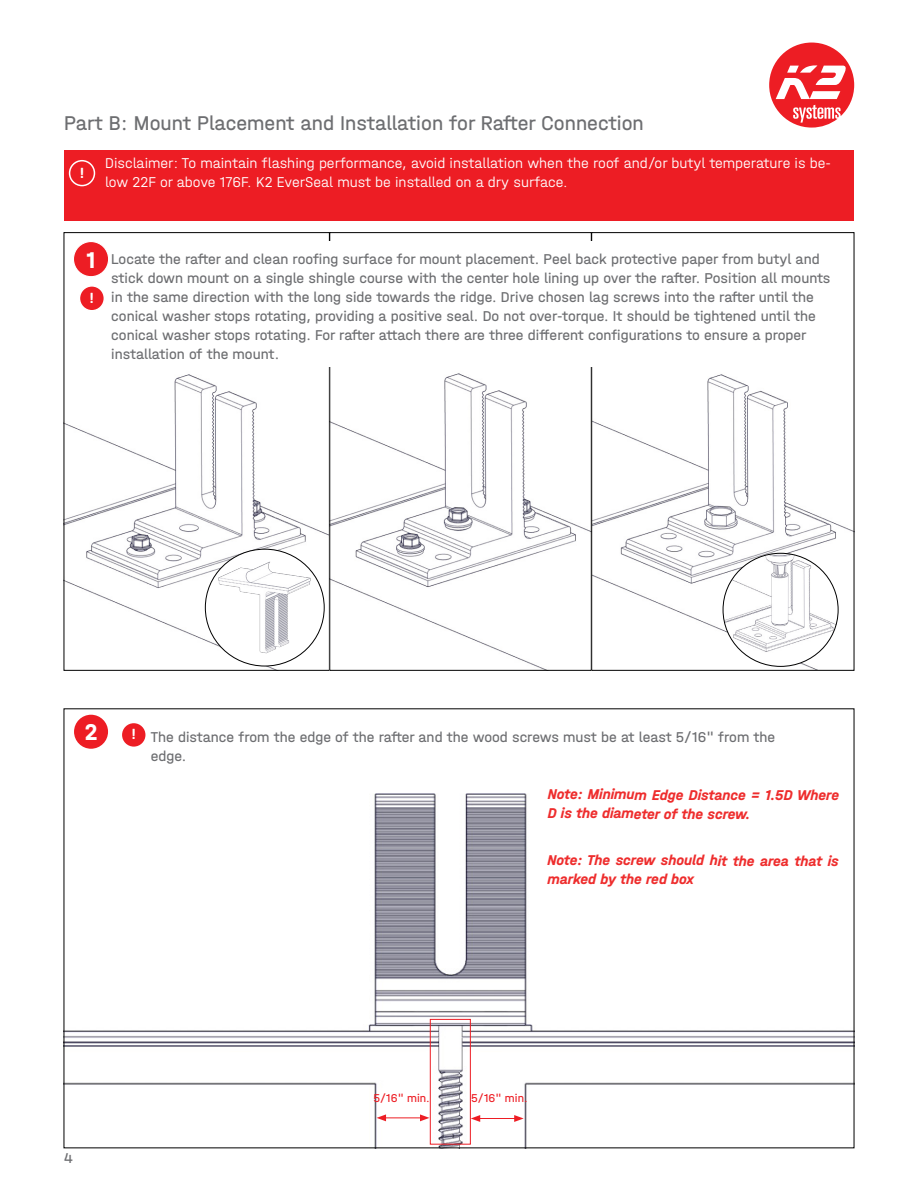
<style>
.page{position:relative;width:918px;height:1188px;background:#fff}
.page>*{position:absolute;margin:0;border:0;box-sizing:border-box;transform-origin:0 0}
.t1{font:24px "K2 Halvar Mittelschrift Bold";color:#fff}
.t2{font:21px "K2 Halvar Mittelschrift Regular";color:#6d6e71}
.t3{font:15px/19px "K2 Halvar Mittelschrift Regular";color:#6d6e71}
.t4{font:15px/19px "K2 Halvar Mittelschrift Light";color:#fff}
.t5{font:italic 15px/18.9px "K2 Halvar Mittelschrift Bold";color:#ee2d2d}
.t6{font:600 15px "K2 Geogrotesque";color:#fff}
.t7{font:12px "K2 Halvar Mittelschrift Regular";color:#ed1d24}
</style>
<div class="page">
<svg style="left:769px;top:43px;width:85px;height:85px"></svg>
<img style="left:593px;top:374px;width:259px;height:295px">
<div style="left:591px;top:232px;width:263px;height:439px;border:1px solid #000"></div>
<img style="left:66px;top:373px;width:523px;height:296px">
<div style="left:64px;top:232px;width:266px;height:439px;border:1px solid #000"></div>
<div style="left:73px;top:242px;width:36px;height:35px;background:#ed1d24;border-radius:50%"></div>
<div style="left:73px;top:241px;width:36px;height:36px;border:1px solid #fff;border-radius:50%"></div>
<img style="left:66px;top:793px;width:786px;height:353px">
<div style="left:74px;top:715px;width:34px;height:34px;background:#ed1d24;border-radius:50%"></div>
<div style="left:122px;top:723px;width:23px;height:24px;background:#ed1d24;border-radius:50%"></div>
<img style="left:205px;top:549px;width:119px;height:117px">
<div style="left:79px;top:286px;width:25px;height:25px;background:#ed1d24;border-radius:50%"></div>
<div style="left:79px;top:285px;width:26px;height:27px;border:2px solid #fff;border-radius:50%"></div>
<div style="left:65px;top:150px;width:789px;height:70px;background:#ed1d24"></div>
<div style="left:69px;top:160px;width:26px;height:26px;border:2px solid #fff;border-radius:50%"></div>
<hr style="left:384px;top:1118px;width:38px;height:1px;background:#ed1d24">
<svg style="left:420px;top:1114px;width:9px;height:7px"></svg>
<svg style="left:377px;top:1114px;width:9px;height:7px"></svg>
<hr style="left:478px;top:1118px;width:39px;height:1px;background:#ed1d24">
<svg style="left:514px;top:1115px;width:10px;height:7px"></svg>
<svg style="left:471px;top:1115px;width:9px;height:7px"></svg>
<div style="left:430px;top:1019px;width:41px;height:126px;border:1px solid #ed1d24"></div>
<img style="left:723px;top:553px;width:115px;height:113px">
<svg style="left:545px;top:793px;width:294px;height:112px"></svg>
<div style="left:109px;top:241px;width:730px;height:126px;background:#fff"></div>
<h2 class="t2" style="left:64px;top:111px;width:581px">Part B: Mount Placement and Installation for Rafter Connection</h2>
<p class="t4" style="left:105px;top:153px;width:727px">Disclaimer: To maintain flashing performance, avoid installation when the roof and/or butyl temperature is be&shy;low 22F or above 176F. K2 EverSeal must be installed on a dry surface.</p>
<p class="t6" style="left:80px;top:163px;width:5px">!</p>
<h1 class="t1" style="left:87px;top:245px;width:11px">1</h1>
<p class="t6" style="left:90px;top:288px;width:5px">!</p>
<p class="t3" style="left:111px;top:249px;width:721px">Locate the rafter and clean roofing surface for mount placement. Peel back protective paper from butyl and stick down mount on a single shingle course with the center hole lining up over the rafter. Position all mounts in the same direction with the long side towards the ridge. Drive chosen lag screws into the rafter until the conical washer stops rotating, providing a positive seal. Do not over-torque. It should be tightened until the conical washer stops rotating. For rafter attach there are three different configurations to ensure a proper installation of the mount.</p>
<h1 class="t1" style="left:85px;top:718px;width:14px">2</h1>
<p class="t6" style="left:132px;top:725px;width:5px">!</p>
<p class="t3" style="left:151px;top:726px;width:626px;line-height:19.5px">The distance from the edge of the rafter and the wood screws must be at least 5/16" from the edge.</p>
<p class="t5" style="left:548px;top:785px;width:293px">Note: Minimum Edge Distance = 1.5D Where<br>D is the diameter of the screw.</p>
<p class="t5" style="left:547px;top:851px;width:293px">Note: The screw should hit the area that is marked by the red box</p>
<p class="t3" style="left:64px;top:1148px;width:11px">4</p>
<p class="t7" style="left:373px;top:1091px;width:58px">5/16" min.</p>
<p class="t7" style="left:471px;top:1091px;width:58px">5/16" min.</p>
</div>
